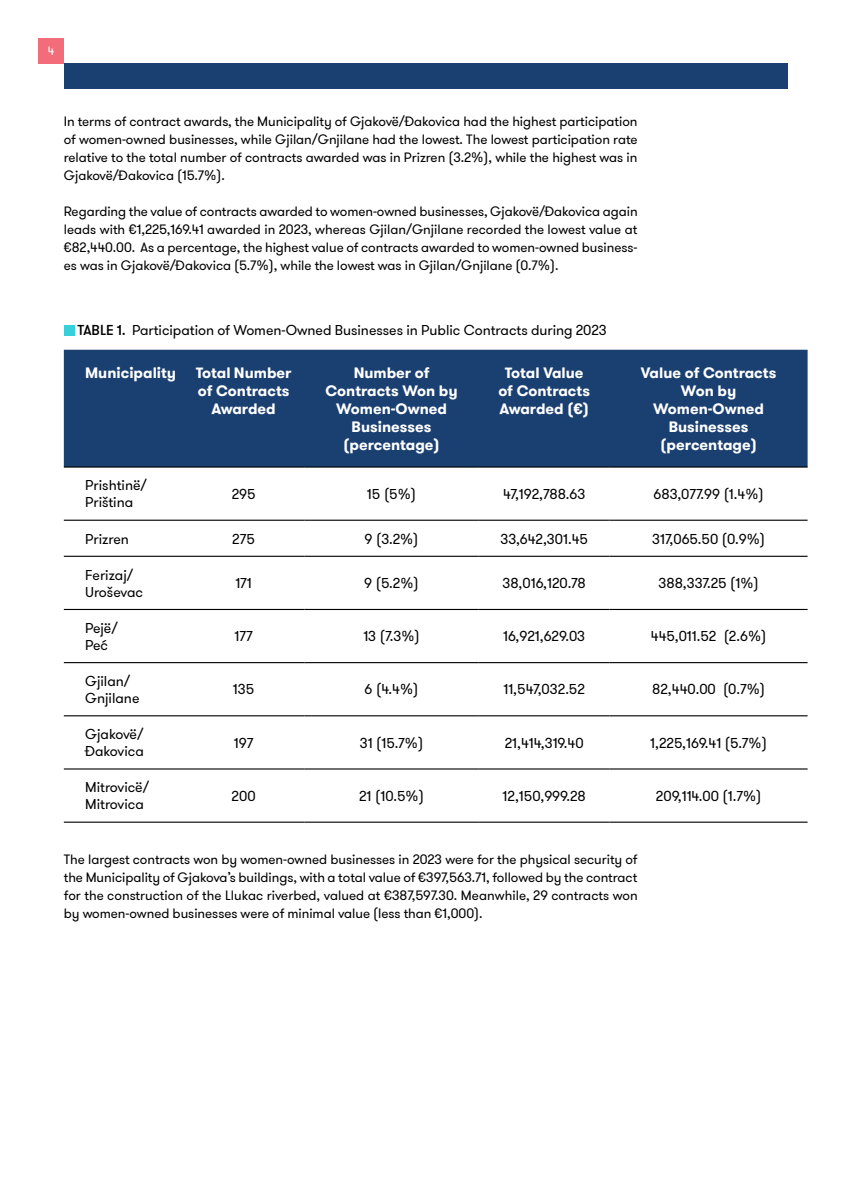
<style>
.page{position:relative;width:864px;height:1191px;background:#fff}
.page>*{position:absolute;margin:0;border:0;box-sizing:border-box;transform-origin:0 0}
.t1{font:700 15px/18px "GT Walsheim Pro";color:#fff;text-align:center}
.t2{font:14.25px/17.1px "GT Walsheim Pro";color:#000}
.t3{font:13.5px/18px "GT Walsheim Pro";letter-spacing:-.005em;color:#000;text-align:justify}
.t4{font:12px "GT Walsheim Pro";color:#fff}
.s1{font-weight:500}
</style>
<div class="page">
<div style="left:64px;top:63px;width:723px;height:26px;background:#1a3f71"></div>
<div style="left:38px;top:38px;width:26px;height:25px;background:#f26d79"></div>
<div style="left:64px;top:325px;width:10px;height:10px;background:#36cfdb"></div>
<div style="left:64px;top:350px;width:743px;height:116px;background:#1a3f71"></div>
<hr style="left:64px;top:466px;width:119px;height:1px;background:#000">
<hr style="left:183px;top:466px;width:121px;height:1px;background:#000">
<hr style="left:304px;top:466px;width:174px;height:1px;background:#000">
<hr style="left:478px;top:466px;width:131px;height:1px;background:#000">
<hr style="left:609px;top:466px;width:198px;height:1px;background:#000">
<hr style="left:64px;top:519px;width:119px;height:2px;background:#000">
<hr style="left:183px;top:519px;width:121px;height:2px;background:#000">
<hr style="left:304px;top:519px;width:174px;height:2px;background:#000">
<hr style="left:478px;top:519px;width:131px;height:2px;background:#000">
<hr style="left:609px;top:519px;width:198px;height:2px;background:#000">
<hr style="left:64px;top:556px;width:119px;height:1px;background:#000">
<hr style="left:183px;top:556px;width:121px;height:1px;background:#000">
<hr style="left:304px;top:556px;width:174px;height:1px;background:#000">
<hr style="left:478px;top:556px;width:131px;height:1px;background:#000">
<hr style="left:609px;top:556px;width:198px;height:1px;background:#000">
<hr style="left:64px;top:609px;width:119px;height:1px;background:#000">
<hr style="left:183px;top:609px;width:121px;height:1px;background:#000">
<hr style="left:304px;top:609px;width:174px;height:1px;background:#000">
<hr style="left:478px;top:609px;width:131px;height:1px;background:#000">
<hr style="left:609px;top:609px;width:198px;height:1px;background:#000">
<hr style="left:64px;top:662px;width:119px;height:1px;background:#000">
<hr style="left:183px;top:662px;width:121px;height:1px;background:#000">
<hr style="left:304px;top:662px;width:174px;height:1px;background:#000">
<hr style="left:478px;top:662px;width:131px;height:1px;background:#000">
<hr style="left:609px;top:662px;width:198px;height:1px;background:#000">
<hr style="left:64px;top:715px;width:119px;height:1px;background:#000">
<hr style="left:183px;top:715px;width:121px;height:1px;background:#000">
<hr style="left:304px;top:715px;width:174px;height:1px;background:#000">
<hr style="left:478px;top:715px;width:131px;height:1px;background:#000">
<hr style="left:609px;top:715px;width:198px;height:1px;background:#000">
<hr style="left:64px;top:768px;width:119px;height:1px;background:#000">
<hr style="left:183px;top:768px;width:121px;height:1px;background:#000">
<hr style="left:304px;top:768px;width:174px;height:1px;background:#000">
<hr style="left:478px;top:768px;width:131px;height:1px;background:#000">
<hr style="left:609px;top:768px;width:198px;height:1px;background:#000">
<hr style="left:64px;top:821px;width:119px;height:1px;background:#000">
<hr style="left:183px;top:821px;width:121px;height:1px;background:#000">
<hr style="left:304px;top:821px;width:174px;height:1px;background:#000">
<hr style="left:478px;top:821px;width:131px;height:1px;background:#000">
<hr style="left:609px;top:821px;width:198px;height:1px;background:#000">
<p class="t4" style="left:48px;top:43px;width:8px">4</p>
<p class="t3" style="left:64px;top:113px;width:575px">In terms of contract awards, the Municipality of Gjakovë/Ðakovica had the highest participation of women-owned businesses, while Gjilan/Gnjilane had the lowest. The lowest participation rate relative to the total number of contracts awarded was in Prizren (3.2%), while the highest was in Gjakovë/Ðakovica (15.7%).</p>
<p class="t3" style="left:64px;top:203px;width:575px">Regarding the value of contracts awarded to women-owned businesses, Gjakovë/Ðakovica again leads with €1,225,169.41 awarded in 2023, whereas Gjilan/Gnjilane recorded the lowest value at €82,440.00. As a percentage, the highest value of contracts awarded to women-owned business&shy;es was in Gjakovë/Ðakovica (5.7%), while the lowest was in Gjilan/Gnjilane (0.7%).</p>
<p class="t2" style="left:77px;top:322px;width:531px"><span class="s1">TABLE 1.</span> Participation of Women-Owned Businesses in Public Contracts during 2023</p>
<p class="t1" style="left:85px;top:364px;width:93px">Municipality</p>
<p class="t1" style="left:196px;top:364px;width:97px">Total Number of Contracts<br>Awarded</p>
<p class="t1" style="left:325px;top:364px;width:134px">Number of<br>Contracts Won by<br>Women-Owned<br>Businesses (percentage)</p>
<p class="t1" style="left:498px;top:364px;width:93px">Total Value of Contracts<br>Awarded (€)</p>
<p class="t1" style="left:640px;top:364px;width:137px">Value of Contracts<br>Won by<br>Women-Owned<br>Businesses (percentage)</p>
<p class="t2" style="left:85px;top:477px;width:63px">Prishtinë/<br>Priština</p>
<p class="t2" style="left:231px;top:486px;width:25px">295</p>
<p class="t2" style="left:367px;top:486px;width:51px">15 (5%)</p>
<p class="t2" style="left:503px;top:486px;width:84px">47,192,788.63</p>
<p class="t2" style="left:653px;top:486px;width:112px">683,077.99 (1.4%)</p>
<p class="t2" style="left:85px;top:530px;width:45px">Prizren</p>
<p class="t2" style="left:232px;top:530px;width:24px">275</p>
<p class="t2" style="left:364px;top:530px;width:55px">9 (3.2%)</p>
<p class="t2" style="left:500px;top:530px;width:89px">33,642,301.45</p>
<p class="t2" style="left:651px;top:530px;width:114px">317,065.50 (0.9%)</p>
<p class="t2" style="left:85px;top:566px;width:59px">Ferizaj/<br>Uroševac</p>
<p class="t2" style="left:235px;top:575px;width:18px">171</p>
<p class="t2" style="left:364px;top:575px;width:56px">9 (5.2%)</p>
<p class="t2" style="left:502px;top:575px;width:85px">38,016,120.78</p>
<p class="t2" style="left:658px;top:575px;width:102px">388,337.25 (1%)</p>
<p class="t2" style="left:85px;top:619px;width:34px">Pejë/<br>Peć</p>
<p class="t2" style="left:234px;top:628px;width:20px">177</p>
<p class="t2" style="left:363px;top:628px;width:58px">13 (7.3%)</p>
<p class="t2" style="left:503px;top:628px;width:83px">16,921,629.03</p>
<p class="t2" style="left:650px;top:628px;width:117px">445,011.52 (2.6%)</p>
<p class="t2" style="left:85px;top:673px;width:56px">Gjilan/<br>Gnjilane</p>
<p class="t2" style="left:233px;top:681px;width:23px">135</p>
<p class="t2" style="left:364px;top:681px;width:55px">6 (4.4%)</p>
<p class="t2" style="left:503px;top:681px;width:83px">11,547,032.52</p>
<p class="t2" style="left:652px;top:681px;width:114px">82,440.00 (0.7%)</p>
<p class="t2" style="left:85px;top:726px;width:60px">Gjakovë/<br>Ðakovica</p>
<p class="t2" style="left:234px;top:734px;width:21px">197</p>
<p class="t2" style="left:359px;top:734px;width:65px">31 (15.7%)</p>
<p class="t2" style="left:504px;top:734px;width:80px">21,414,319.40</p>
<p class="t2" style="left:650px;top:734px;width:118px">1,225,169.41 (5.7%)</p>
<p class="t2" style="left:85px;top:779px;width:65px">Mitrovicë/<br>Mitrovica</p>
<p class="t2" style="left:231px;top:787px;width:26px">200</p>
<p class="t2" style="left:359px;top:787px;width:66px">21 (10.5%)</p>
<p class="t2" style="left:502px;top:787px;width:85px">12,150,999.28</p>
<p class="t2" style="left:655px;top:787px;width:107px">209,114.00 (1.7%)</p>
<p class="t3" style="left:64px;top:851px;width:575px">The largest contracts won by women-owned businesses in 2023 were for the physical security of the Municipality of Gjakova’s buildings, with a total value of €397,563.71, followed by the contract for the construction of the Llukac riverbed, valued at €387,597.30. Meanwhile, 29 contracts won by women-owned businesses were of minimal value (less than €1,000).</p>
</div>
